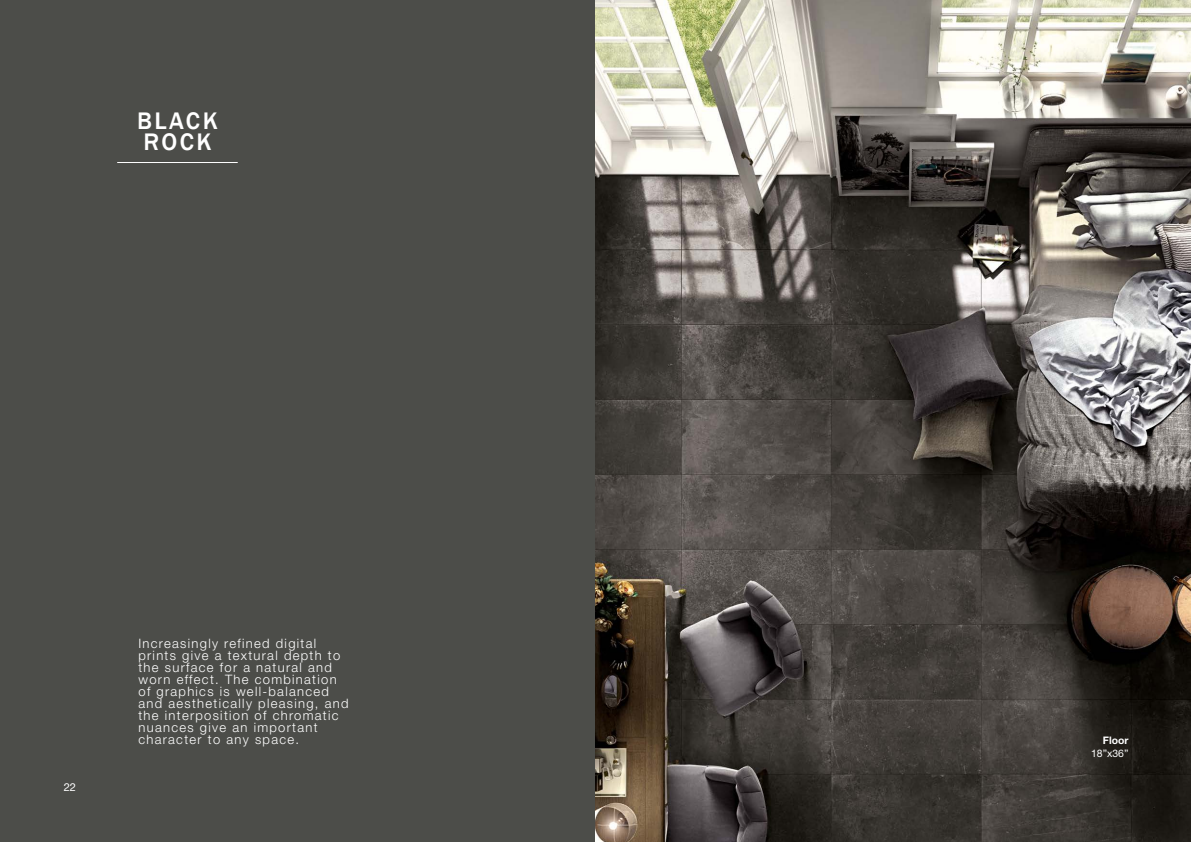
<style>
.page{position:relative;width:1191px;height:842px;background:#4c4d49}
.page>*{position:absolute;margin:0;border:0;box-sizing:border-box;transform-origin:0 0}
.t1{font:500 24.6px/21px "Franklin Gothic";letter-spacing:.1em;color:#fff}
.t2{font:300 13px/12px "Helvetica Neue";letter-spacing:.1em;color:#fff}
.t3{font:11px "Helvetica Neue";color:#fff}
.t4{font:10.4px "Helvetica Neue LT Std";color:#fff}
.t5{font:700 10.4px "Helvetica Neue LT Std";color:#fff}
</style>
<div class="page">
<img style="left:595px;top:0;width:596px;height:842px">
<hr style="left:117px;top:162px;width:121px;height:1px;background:#fff">
<h1 class="t1" style="left:137px;top:111px;width:82px">BLACK<br>ROCK</h1>
<p class="t3" style="left:64px;top:781px;width:14px">22</p>
<p class="t2" style="left:138px;top:637px;width:211px">Increasingly refined digital prints give a textural depth to the surface for a natural and worn effect. The combination of graphics is well-balanced and aesthetically pleasing, and the interposition of chromatic nuances give an important character to any space.</p>
<p class="t5" style="left:1103px;top:734px;width:27px">Floor</p>
<p class="t4" style="left:1091px;top:747px;width:39px">18”x36”</p>
</div>
